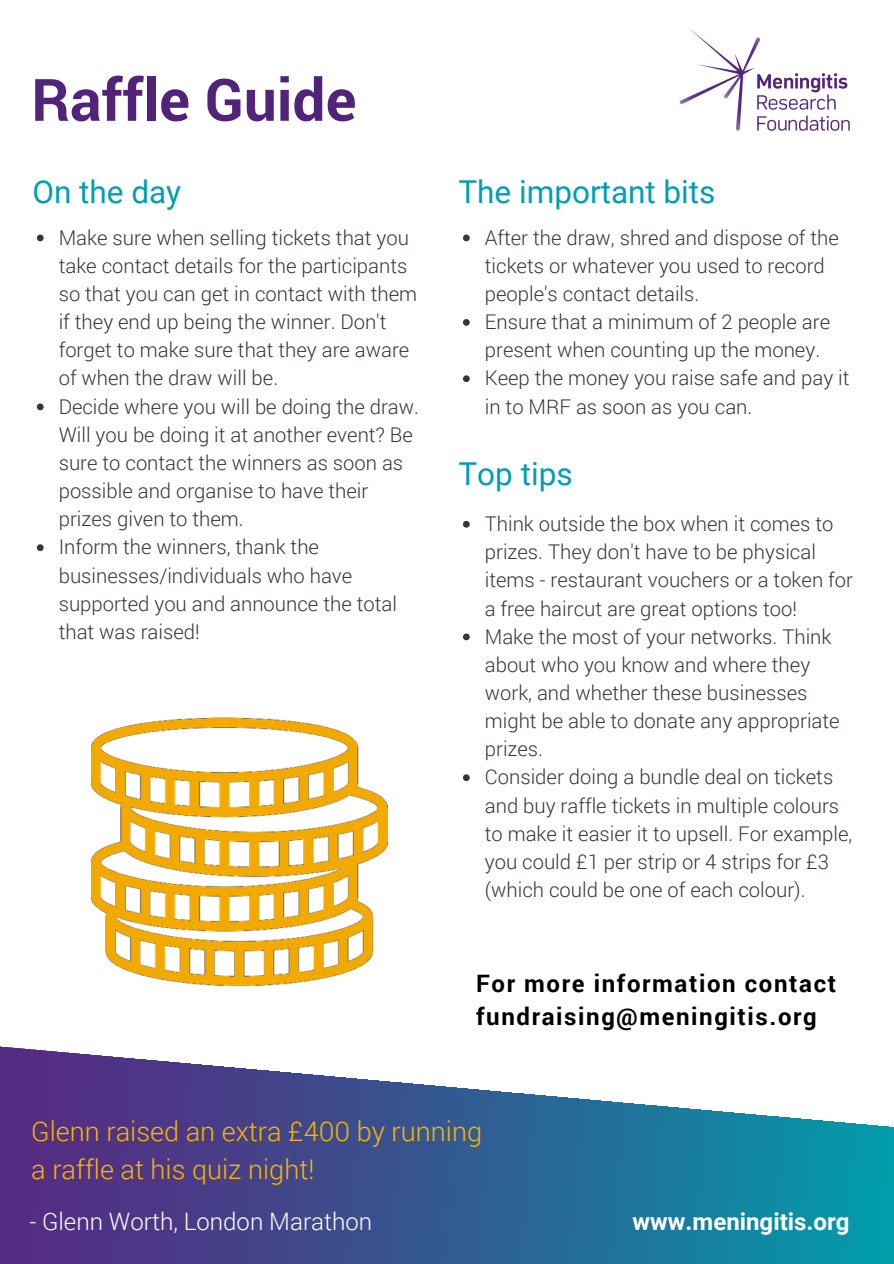
<style>
.page{position:relative;width:894px;height:1264px;background:#fff}
.page>*{position:absolute;margin:0;border:0;box-sizing:border-box;transform-origin:0 0}
.t1{font:700 58.5px "Roboto";color:#51247a}
.t2{font:31.5px "Roboto";color:#009eb5}
.t3{font:300 27px/37.2px "Roboto";color:#fab600}
.t4{font:700 24px/32.7px "Roboto";letter-spacing:.065em;color:#000}
.t5{font:300 24px "Roboto";color:#fff}
.t6{font:700 24px "Roboto";color:#fefffc}
.t7{font:300 20.25px/28.2px "Roboto";color:#3c3333}
</style>
<div class="page">
<svg style="left:37px;top:234px;width:7px;height:7px"></svg>
<svg style="left:37px;top:403px;width:7px;height:7px"></svg>
<svg style="left:37px;top:544px;width:7px;height:7px"></svg>
<svg style="left:463px;top:521px;width:6px;height:6px"></svg>
<svg style="left:463px;top:633px;width:6px;height:7px"></svg>
<svg style="left:463px;top:774px;width:6px;height:7px"></svg>
<img style="left:0;top:1046px;width:893px;height:217px">
<img style="left:679px;top:28px;width:171px;height:103px">
<svg style="left:463px;top:234px;width:6px;height:7px"></svg>
<svg style="left:463px;top:319px;width:6px;height:7px"></svg>
<svg style="left:463px;top:375px;width:6px;height:7px"></svg>
<img style="left:91px;top:717px;width:297px;height:270px">
<h1 class="t1" style="left:31px;top:60px;width:326px">Raffle Guide</h1>
<h2 class="t2" style="left:32px;top:174px;width:150px">On the day</h2>
<p class="t7" style="left:59px;top:223px;width:361px">Make sure when selling tickets that you take contact details for the participants so that you can get in contact with them if they end up being the winner. Don't forget to make sure that they are aware of when the draw will be.<br>Decide where you will be doing the draw.<br>Will you be doing it at another event? Be sure to contact the winners as soon as possible and organise to have their prizes given to them.<br>Inform the winners, thank the businesses/individuals who have supported you and announce the total that was raised!</p>
<h2 class="t2" style="left:458px;top:174px;width:258px">The important bits</h2>
<p class="t7" style="left:484px;top:223px;width:366px">After the draw, shred and dispose of the tickets or whatever you used to record people's contact details.<br>Ensure that a minimum of 2 people are present when counting up the money.<br>Keep the money you raise safe and pay it in to MRF as soon as you can.</p>
<h2 class="t2" style="left:458px;top:455px;width:116px">Top tips</h2>
<p class="t7" style="left:484px;top:509px;width:369px">Think outside the box when it comes to prizes. They don't have to be physical items - restaurant vouchers or a token for a free haircut are great options too!<br>Make the most of your networks. Think about who you know and where they work, and whether these businesses might be able to donate any appropriate prizes.<br>Consider doing a bundle deal on tickets and buy raffle tickets in multiple colours to make it easier it to upsell. For example, you could £1 per strip or 4 strips for £3 (which could be one of each colour).</p>
<p class="t4" style="left:476px;top:966px;width:361px">For more information contact fundraising@meningitis.org</p>
<h3 class="t3" style="left:31px;top:1112px;width:452px">Glenn raised an extra £400 by running a raffle at his quiz night!</h3>
<p class="t5" style="left:29px;top:1204px;width:344px">- Glenn Worth, London Marathon</p>
<p class="t6" style="left:632px;top:1207px;width:218px">www.meningitis.org</p>
</div>
